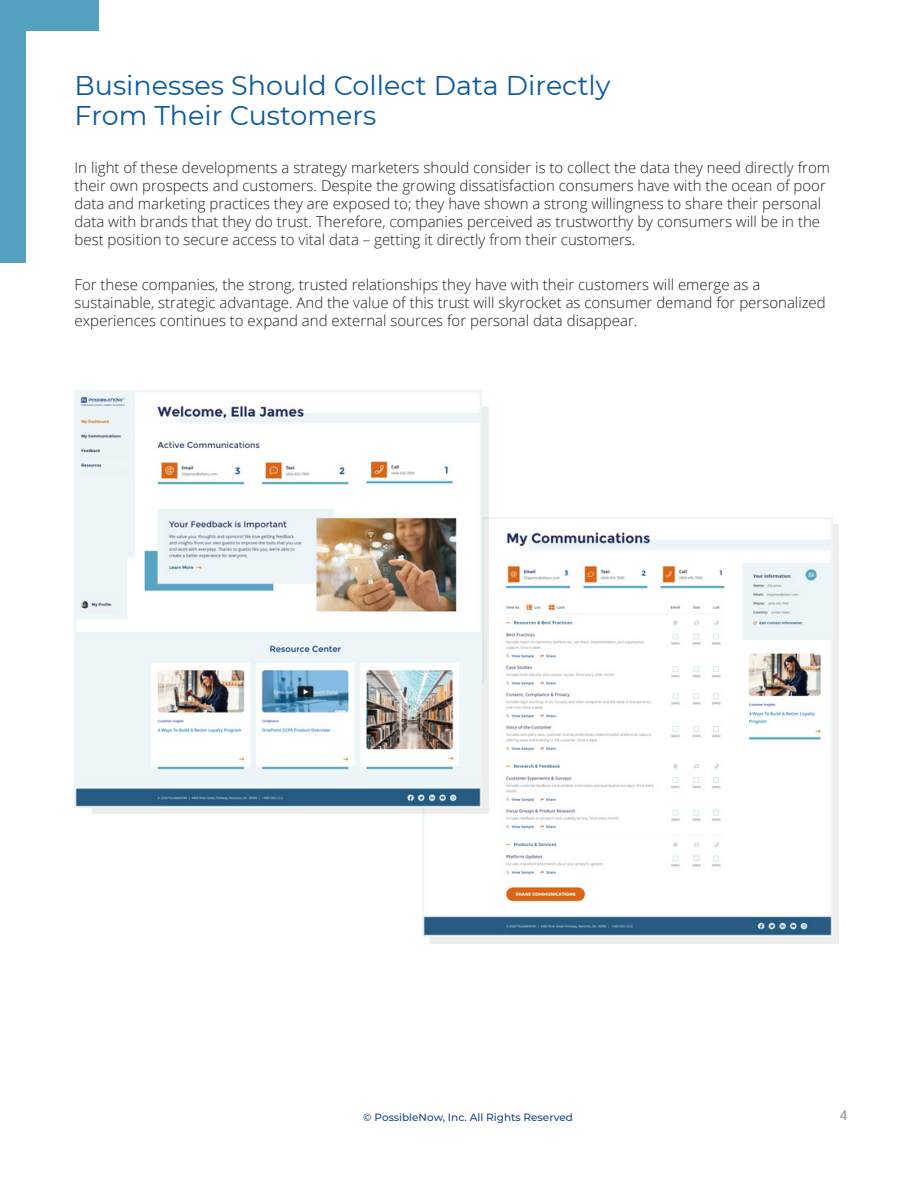
<style>
.page{position:relative;width:918px;height:1188px;background:#fff}
.page>*{position:absolute;margin:0;border:0;box-sizing:border-box;transform-origin:0 0}
.CP_Chapter{font:27px/30px "Montserrat";color:#0b599e}
.CP_Chapter-2{font:300 15px/18px "Open Sans";color:#231f20}
.t1{font:13.5px "Roboto";color:#939598}
.t2{font:500 10.5px "Montserrat";color:#1b488d}
</style>
<div class="page">
<div style="left:429px;top:524px;width:410px;height:419px;background:#ededed"></div>
<img style="left:423px;top:517px;width:409px;height:420px">
<div style="left:0;top:0;width:98px;height:30px;background:#55a2c0"></div>
<div style="left:0;top:22px;width:26px;height:241px;background:#55a2c0"></div>
<div style="left:92px;top:406px;width:397px;height:408px;background:#ededed"></div>
<img style="left:75px;top:391px;width:407px;height:417px">
<p class="CP_Chapter" style="left:75px;top:70px;width:538px">Businesses Should Collect Data Directly<br>From Their Customers</p>
<p class="CP_Chapter-2" style="left:75px;top:158px;width:757px">In light of these developments a strategy marketers should consider is to collect the data they need directly from their own prospects and customers. Despite the growing dissatisfaction consumers have with the ocean of poor data and marketing practices they are exposed to; they have shown a strong willingness to share their personal data with brands that they do trust. Therefore, companies perceived as trustworthy by consumers will be in the best position to secure access to vital data – getting it directly from their customers.</p>
<p class="CP_Chapter-2" style="left:75px;top:275px;width:753px">For these companies, the strong, trusted relationships they have with their customers will emerge as a sustainable, strategic advantage. And the value of this trust will skyrocket as consumer demand for personalized experiences continues to expand and external sources for personal data disappear.</p>
<p class="t2" style="left:363px;top:1110px;width:211px">© PossibleNow, Inc. All Rights Reserved</p>
<p class="t1" style="left:840px;top:1106px;width:9px">4</p>
</div>
